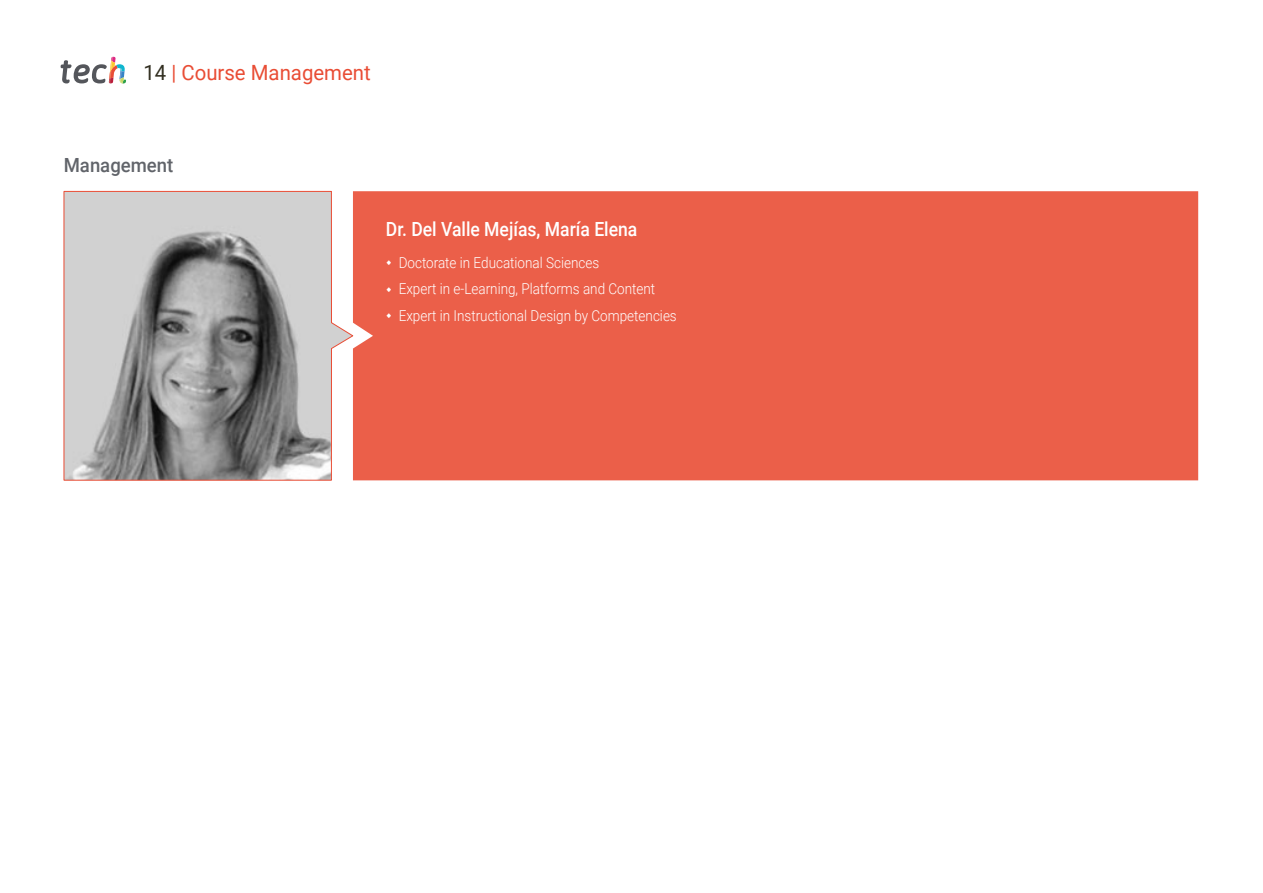
<style>
.page{position:relative;width:1263px;height:893px;background:#fff}
.page>*{position:absolute;margin:0;border:0;box-sizing:border-box;transform-origin:0 0}
.t1{font:21px "Roboto";color:#e94d35}
.t2{font:500 19.5px "Roboto";color:#fff;scale:.9 1}
.t3{font:500 19.5px "Roboto";color:#61646a;scale:.95 1}
.t4{font:300 15px/26.7px "Roboto";color:#fff;scale:.9 1}
.s1{color:#312e20}
</style>
<div class="page">
<svg style="left:61px;top:57px;width:65px;height:27px"></svg>
<div style="left:353px;top:191px;width:845px;height:289px;background:#eb5f49"></div>
<svg style="left:64px;top:191px;width:289px;height:290px;background:#adabab"></svg>
<svg style="left:387px;top:260px;width:4px;height:5px"></svg>
<svg style="left:387px;top:287px;width:4px;height:5px"></svg>
<svg style="left:387px;top:314px;width:4px;height:5px"></svg>
<h1 class="t1" style="left:144px;top:57px;width:229px"><span class="s1">14</span> | Course Management</h1>
<h2 class="t3" style="left:64px;top:151px;width:117px">Management</h2>
<h2 class="t2" style="left:386px;top:215px;width:281px">Dr. Del Valle Mejías, María Elena</h2>
<p class="t4" style="left:399px;top:248px;width:311px">Doctorate in Educational Sciences<br>Expert in e-Learning, Platforms and Content<br>Expert in Instructional Design by Competencies</p>
</div>
